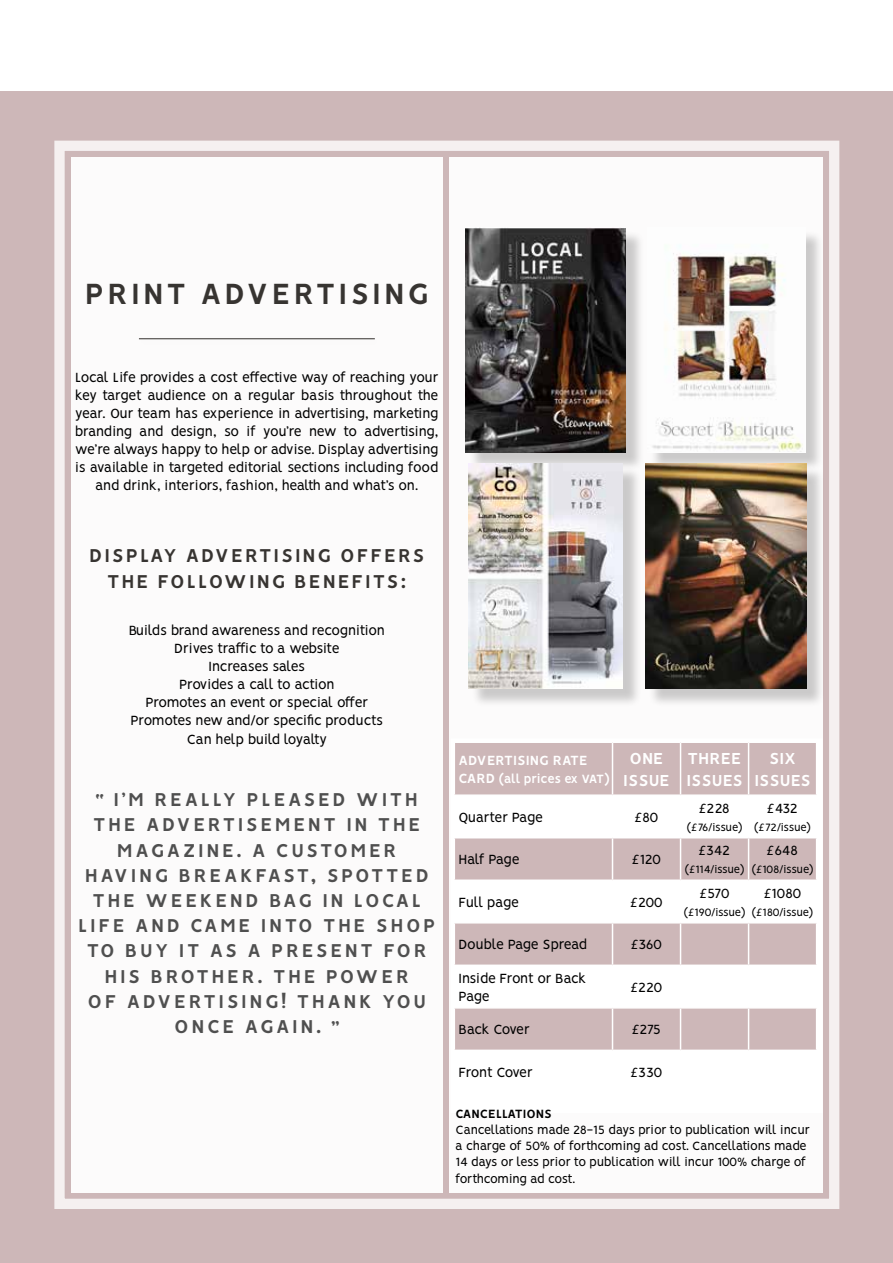
<style>
.page{position:relative;width:893px;height:1263px;background:#fff}
.page>*{position:absolute;margin:0;border:0;box-sizing:border-box;transform-origin:0 0}
.t1{font:700 33px "Vision";letter-spacing:.09em;color:#373431}
.t2{font:700 21px/25.2px "Vision";letter-spacing:.12em;color:#4f4f4f;text-align:center}
.t3{font:700 21px/25.2px "Vision";letter-spacing:.09em;color:#373431;text-align:center}
.t4{font:700 18px/21.6px "Vision";color:#fff;text-align:center}
.t5{font:15px/18px "Vision";letter-spacing:-.03em;color:#000;text-align:center}
.t6{font:700 15px "Vision";color:#fff}
.t7{font:15px "Vision";letter-spacing:-.05em;color:#000}
.t8{font:15px "Vision";letter-spacing:-.01em;color:#000}
.t9{font:13.5px/16.2px "Vision";letter-spacing:-.03em;color:#000}
.t10{font:700 13.5px "Vision";letter-spacing:-.03em;color:#fff}
.t11{font:700 13.5px "Vision";color:#000}
.t12{font:12px "Vision";letter-spacing:-.03em;color:#000}
.s1{font-size:18px}
.s2{font-size:15px}
</style>
<div class="page">
<div style="left:0;top:91px;width:893px;height:1172px;background:#cdb7b8"></div>
<div style="left:54px;top:141px;width:785px;height:1068px;border:10px solid #fff"></div>
<div style="left:449px;top:157px;width:374px;height:1035px;background:#fff"></div>
<div style="left:71px;top:157px;width:372px;height:1035px;background:#fff"></div>
<div style="left:134px;top:332px;width:250px;height:18px;background:#000;opacity:.07"></div>
<hr style="left:139px;top:338px;width:236px;height:1px;background:#373431">
<div style="left:468px;top:230px;width:177px;height:242px;background:#000;opacity:.2"></div>
<img style="left:466px;top:228px;width:160px;height:225px">
<div style="left:471px;top:466px;width:171px;height:242px;background:#000;opacity:.2"></div>
<img style="left:468px;top:464px;width:155px;height:225px">
<div style="left:649px;top:230px;width:175px;height:242px;background:#000;opacity:.2"></div>
<img style="left:649px;top:230px;width:156px;height:223px">
<div style="left:648px;top:466px;width:177px;height:242px;background:#000;opacity:.2"></div>
<img style="left:646px;top:464px;width:160px;height:225px">
<svg style="left:455px;top:743px;width:361px;height:306px;fill:#cdb7b8"></svg>
<hr style="left:612px;top:743px;width:1px;height:51px;background:#fff">
<hr style="left:680px;top:743px;width:1px;height:51px;background:#fff">
<hr style="left:748px;top:743px;width:1px;height:51px;background:#fff">
<hr style="left:454px;top:794px;width:158px;height:2px;background:#fff">
<hr style="left:612px;top:794px;width:68px;height:2px;background:#fff">
<hr style="left:612px;top:796px;width:1px;height:41px;background:#fff">
<hr style="left:680px;top:794px;width:69px;height:2px;background:#fff">
<hr style="left:680px;top:796px;width:1px;height:41px;background:#fff">
<hr style="left:749px;top:794px;width:68px;height:2px;background:#fff">
<hr style="left:748px;top:796px;width:1px;height:41px;background:#fff">
<hr style="left:454px;top:837px;width:158px;height:1px;background:#fff">
<hr style="left:612px;top:837px;width:68px;height:1px;background:#fff">
<hr style="left:612px;top:838px;width:1px;height:41px;background:#fff">
<hr style="left:680px;top:837px;width:69px;height:1px;background:#fff">
<hr style="left:680px;top:838px;width:1px;height:41px;background:#fff">
<hr style="left:749px;top:837px;width:68px;height:1px;background:#fff">
<hr style="left:748px;top:838px;width:1px;height:41px;background:#fff">
<hr style="left:454px;top:879px;width:158px;height:2px;background:#fff">
<hr style="left:612px;top:879px;width:68px;height:2px;background:#fff">
<hr style="left:612px;top:881px;width:1px;height:41px;background:#fff">
<hr style="left:680px;top:879px;width:69px;height:2px;background:#fff">
<hr style="left:680px;top:881px;width:1px;height:41px;background:#fff">
<hr style="left:749px;top:879px;width:68px;height:2px;background:#fff">
<hr style="left:748px;top:881px;width:1px;height:41px;background:#fff">
<hr style="left:454px;top:922px;width:158px;height:1px;background:#fff">
<hr style="left:612px;top:922px;width:68px;height:1px;background:#fff">
<hr style="left:612px;top:923px;width:1px;height:41px;background:#fff">
<hr style="left:680px;top:922px;width:69px;height:1px;background:#fff">
<hr style="left:680px;top:923px;width:1px;height:41px;background:#fff">
<hr style="left:749px;top:922px;width:68px;height:1px;background:#fff">
<hr style="left:748px;top:923px;width:1px;height:41px;background:#fff">
<hr style="left:454px;top:964px;width:158px;height:2px;background:#fff">
<hr style="left:612px;top:964px;width:68px;height:2px;background:#fff">
<hr style="left:612px;top:966px;width:1px;height:41px;background:#fff">
<hr style="left:680px;top:964px;width:69px;height:2px;background:#fff">
<hr style="left:680px;top:966px;width:1px;height:41px;background:#fff">
<hr style="left:749px;top:964px;width:68px;height:2px;background:#fff">
<hr style="left:748px;top:966px;width:1px;height:41px;background:#fff">
<hr style="left:454px;top:1007px;width:158px;height:1px;background:#fff">
<hr style="left:612px;top:1007px;width:68px;height:1px;background:#fff">
<hr style="left:612px;top:1008px;width:1px;height:41px;background:#fff">
<hr style="left:680px;top:1007px;width:69px;height:1px;background:#fff">
<hr style="left:680px;top:1008px;width:1px;height:41px;background:#fff">
<hr style="left:749px;top:1007px;width:68px;height:1px;background:#fff">
<hr style="left:748px;top:1008px;width:1px;height:41px;background:#fff">
<h1 class="t1" style="left:85px;top:274px;width:346px">PRINT ADVERTISING</h1>
<p class="t5" style="left:75px;top:370px;width:365px">Local Life provides a cost effective way of reaching your key target audience on a regular basis throughout the year. Our team has experience in advertising, marketing branding and design, so if you’re new to advertising, we’re always happy to help or advise. Display advertising is available in targeted editorial sections including food and drink, interiors, fashion, health and what’s on.</p>
<h2 class="t3" style="left:89px;top:545px;width:337px">DISPLAY ADVERTISING OFFERS<br>THE FOLLOWING BENEFITS:</h2>
<p class="t5" style="left:129px;top:623px;width:258px">Builds brand awareness and recognition<br>Drives traffic to a website<br>Increases sales<br>Provides a call to action<br>Promotes an event or special offer<br>Promotes new and/or specific products<br>Can help build loyalty</p>
<h2 class="t2" style="left:78px;top:789px;width:359px"><span class="s1">“</span> I’M REALLY PLEASED WITH<br>THE ADVERTISEMENT IN THE<br>MAGAZINE. A CUSTOMER<br>HAVING BREAKFAST, SPOTTED<br>THE WEEKEND BAG IN LOCAL<br>LIFE AND CAME INTO THE SHOP<br>TO BUY IT AS A PRESENT FOR<br>HIS BROTHER. THE POWER<br>OF ADVERTISING! THANK YOU<br>ONCE AGAIN. <span class="s1">”</span></h2>
<p class="t6" style="left:459px;top:751px;width:131px">ADVERTISING RATE</p>
<p class="t10" style="left:459px;top:771px;width:153px"><span class="s2">CARD</span> (all prices ex VAT)</p>
<p class="t4" style="left:623px;top:749px;width:48px">ONE<br>ISSUE</p>
<p class="t4" style="left:686px;top:749px;width:58px;text-align:left">THREE<br>ISSUES</p>
<p class="t4" style="left:754px;top:749px;width:58px">SIX<br>ISSUES</p>
<p class="t5" style="left:459px;top:809px;width:86px">Quarter Page</p>
<p class="t5" style="left:635px;top:809px;width:25px">£80</p>
<p class="t5" style="left:459px;top:852px;width:63px">Half Page</p>
<p class="t5" style="left:632px;top:852px;width:30px">£120</p>
<p class="t8" style="left:459px;top:893px;width:62px">Full page</p>
<p class="t5" style="left:631px;top:894px;width:33px">£200</p>
<p class="t5" style="left:699px;top:800px;width:32px">£228</p>
<p class="t12" style="left:687px;top:820px;width:57px">(£76/issue)</p>
<p class="t5" style="left:699px;top:843px;width:33px">£342</p>
<p class="t12" style="left:685px;top:862px;width:61px">(£114/issue)</p>
<p class="t5" style="left:767px;top:800px;width:32px">£432</p>
<p class="t12" style="left:754px;top:820px;width:58px">(£72/issue)</p>
<p class="t5" style="left:767px;top:843px;width:33px">£648</p>
<p class="t12" style="left:752px;top:862px;width:63px">(£108/issue)</p>
<p class="t5" style="left:764px;top:885px;width:38px">£1080</p>
<p class="t12" style="left:752px;top:905px;width:63px">(£180/issue)</p>
<p class="t5" style="left:700px;top:885px;width:31px">£570</p>
<p class="t12" style="left:684px;top:905px;width:63px">(£190/issue)</p>
<p class="t5" style="left:459px;top:937px;width:130px">Double Page Spread</p>
<p class="t5" style="left:631px;top:937px;width:32px">£360</p>
<p class="t5" style="left:459px;top:970px;width:129px;text-align:left">Inside Front or Back<br>Page</p>
<p class="t5" style="left:631px;top:979px;width:33px">£220</p>
<p class="t7" style="left:459px;top:1021px;width:73px">Back Cover</p>
<p class="t5" style="left:632px;top:1022px;width:30px">£275</p>
<p class="t5" style="left:459px;top:1064px;width:76px">Front Cover</p>
<p class="t5" style="left:631px;top:1064px;width:33px">£330</p>
<p class="t11" style="left:455px;top:1105px;width:98px">CANCELLATIONS</p>
<p class="t9" style="left:455px;top:1123px;width:356px">Cancellations made 28-15 days prior to publication will incur a charge of 50% of forthcoming ad cost. Cancellations made 14 days or less prior to publication will incur 100% charge of forthcoming ad cost.</p>
</div>
